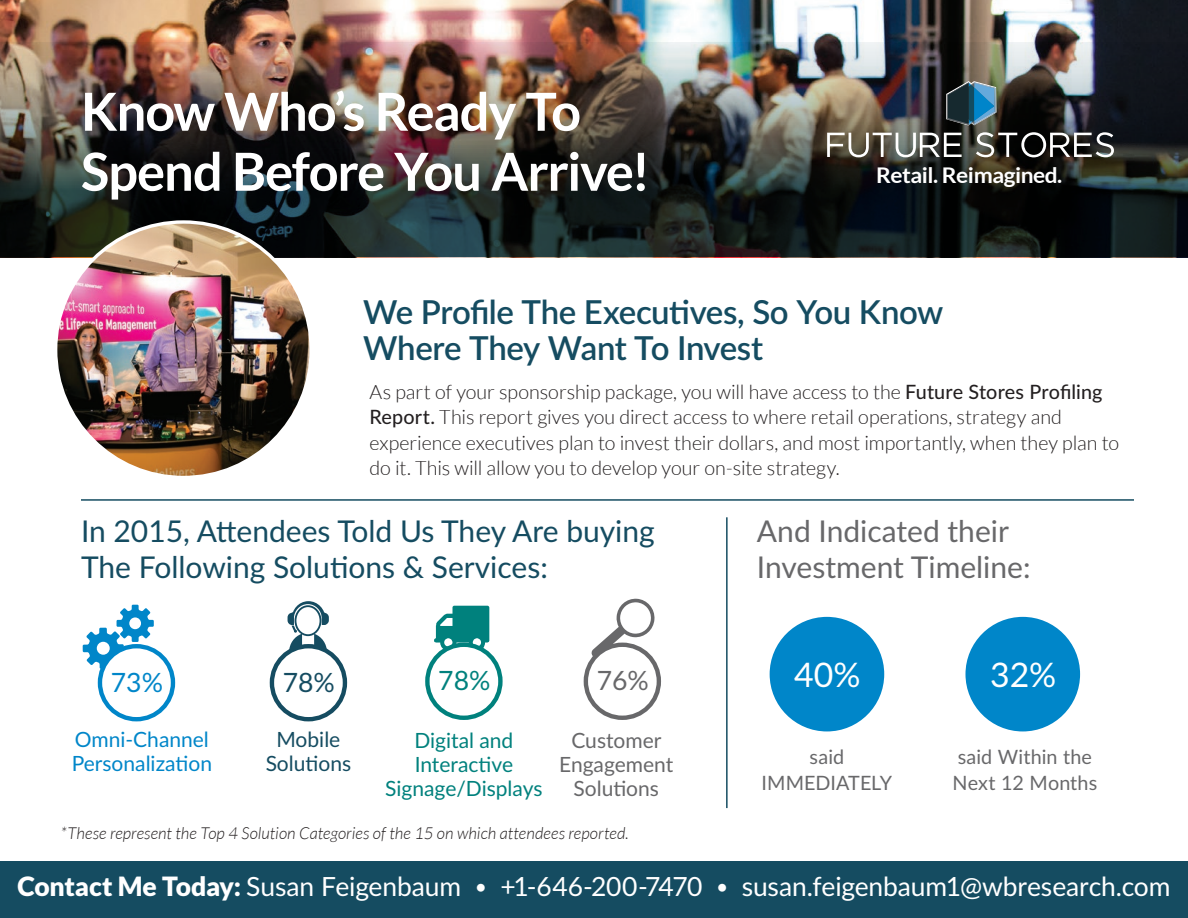
<style>
.page{position:relative;width:1188px;height:918px;background:#fff}
.page>*{position:absolute;margin:0;border:0;box-sizing:border-box;transform-origin:0 0}
.t1{font:700 52.5px/60px "Lato";letter-spacing:-.02em;color:#fff}
.t2{font:33.75px "Lato";color:#fff}
.t3{font:600 33px/36px "Lato";letter-spacing:-.015em;color:#154c61}
.t4{font:30px/36px "Lato";color:#154c61}
.t5{font:30px/36px "Lato";color:#68686a}
.t6{font:26.55px "Lato";color:#0086c9}
.t7{font:26.55px "Lato";color:#154c61}
.t8{font:26.55px "Lato";color:#00817d}
.t9{font:26.55px "Lato";color:#68686a}
.t10{font:26.4px "Lato";letter-spacing:-.005em;color:#fff}
.t11{font:700 21.6px "Lato";letter-spacing:-.02em;color:#fff;scale:1.05 1}
.t12{font:21px/24px "Lato";color:#00817d;text-align:center}
.t13{font:21px/24px "Lato";color:#0086c9}
.t14{font:21px/24px "Lato";color:#68686a;text-align:center}
.t15{font:21px/24px "Lato";color:#154c61;text-align:center}
.t16{font:300 19.8px/25.5px "Lato";letter-spacing:-.005em;color:#231f20}
.t17{font:19.8px/25.5px "Lato";letter-spacing:.005em;color:#68686a;text-align:center}
.t18{font:italic 300 16.5px "Lato";letter-spacing:.005em;color:#231f20}
.s1{font-weight:500}
.s2{font-weight:900}
.s3{font-size:21.15px}
</style>
<div class="page">
<hr style="left:81px;top:499px;width:1053px;height:2px;background:#154c61">
<img style="left:0;top:0;width:1188px;height:42px">
<img style="left:0;top:42px;width:1188px;height:215px">
<img style="left:56px;top:223px;width:255px;height:252px">
<div style="left:768px;top:615px;width:118px;height:118px;background:#0086c9;border-radius:50%"></div>
<div style="left:767px;top:614px;width:120px;height:120px;border:3px solid #fff;border-radius:50%"></div>
<div style="left:964px;top:615px;width:118px;height:118px;background:#0086c9;border-radius:50%"></div>
<div style="left:962px;top:614px;width:121px;height:120px;border:3px solid #fff;border-radius:50%"></div>
<svg style="left:83px;top:605px;width:71px;height:64px"></svg>
<div style="left:100px;top:646px;width:73px;height:73px;background:#fff;border-radius:50%"></div>
<div style="left:98px;top:644px;width:77px;height:77px;border:4px solid #0086c9;border-radius:50%"></div>
<svg style="left:288px;top:601px;width:41px;height:51px"></svg>
<div style="left:272px;top:646px;width:73px;height:73px;background:#fff;border-radius:50%"></div>
<div style="left:270px;top:644px;width:77px;height:77px;border:4px solid #154c61;border-radius:50%"></div>
<div style="left:0;top:862px;width:1188px;height:56px;background:#154c61"></div>
<svg style="left:434px;top:606px;width:55px;height:45px"></svg>
<div style="left:427px;top:645px;width:73px;height:73px;background:#fff;border-radius:50%"></div>
<div style="left:425px;top:643px;width:78px;height:77px;border:4px solid #00817d;border-radius:50%"></div>
<svg style="left:591px;top:598px;width:64px;height:59px"></svg>
<div style="left:586px;top:645px;width:73px;height:73px;background:#fff;border-radius:50%"></div>
<div style="left:584px;top:643px;width:77px;height:77px;border:4px solid #68686a;border-radius:50%"></div>
<hr style="left:726px;top:517px;width:2px;height:291px;background:#154c61">
<svg style="left:827px;top:133px;width:135px;height:24px"></svg>
<svg style="left:976px;top:132px;width:138px;height:25px"></svg>
<svg style="left:946px;top:81px;width:50px;height:44px;background:#345f73"></svg>
<h1 class="t1" style="left:81px;top:81px;width:571px">Know Who’s Ready To<br>Spend Before You Arrive!</h1>
<p class="t11" style="left:876px;top:163px;width:179px">Retail. Reimagined.</p>
<h3 class="t3" style="left:363px;top:293px;width:581px">We Profile The Executives, So You Know<br>Where They Want To Invest</h3>
<p class="t16" style="left:369px;top:379px;width:751px">As part of your sponsorship package, you will have access to the <span class="s1">Future Stores Profiling Report.</span> This report gives you direct access to where retail operations, strategy and experience executives plan to invest their dollars, and most importantly, when they plan to do it. This will allow you to develop your on-site strategy.</p>
<h3 class="t4" style="left:81px;top:512px;width:575px">In 2015, Attendees Told Us They Are buying<br>The Following Solutions &amp; Services:</h3>
<h3 class="t5" style="left:757px;top:512px;width:275px">And Indicated their<br>Investment Timeline:</h3>
<h3 class="t6" style="left:111px;top:663px;width:54px">73%</h3>
<h2 class="t2" style="left:794px;top:650px;width:68px">40%</h2>
<h2 class="t2" style="left:990px;top:650px;width:68px">32%</h2>
<h3 class="t8" style="left:438px;top:662px;width:54px">78%</h3>
<h3 class="t9" style="left:597px;top:662px;width:54px">76%</h3>
<h3 class="t7" style="left:283px;top:663px;width:54px">78%</h3>
<p class="t13" style="left:72px;top:726px;width:142px">Omni-Channel<br>Personalization</p>
<p class="t15" style="left:266px;top:726px;width:87px">Mobile<br>Solutions</p>
<p class="t12" style="left:385px;top:728px;width:159px">Digital and<br>Interactive<br>Signage/Displays</p>
<p class="t14" style="left:559px;top:728px;width:116px">Customer<br>Engagement<br>Solutions</p>
<p class="t18" style="left:61px;top:825px;width:569px">*These represent the Top 4 Solution Categories of the 15 on which attendees reported.</p>
<p class="t17" style="left:762px;top:743px;width:132px">said<br>IMMEDIATELY</p>
<p class="t17" style="left:952px;top:743px;width:146px;text-align:left">said Within the<br>Next 12 Months</p>
<h3 class="t10" style="left:17px;top:867px;width:1155px"><span class="s2">Contact Me Today:</span> Susan Feigenbaum <span class="s3">•</span> +1-646-200-7470 <span class="s3">•</span> susan.feigenbaum1@wbresearch.com</h3>
</div>
